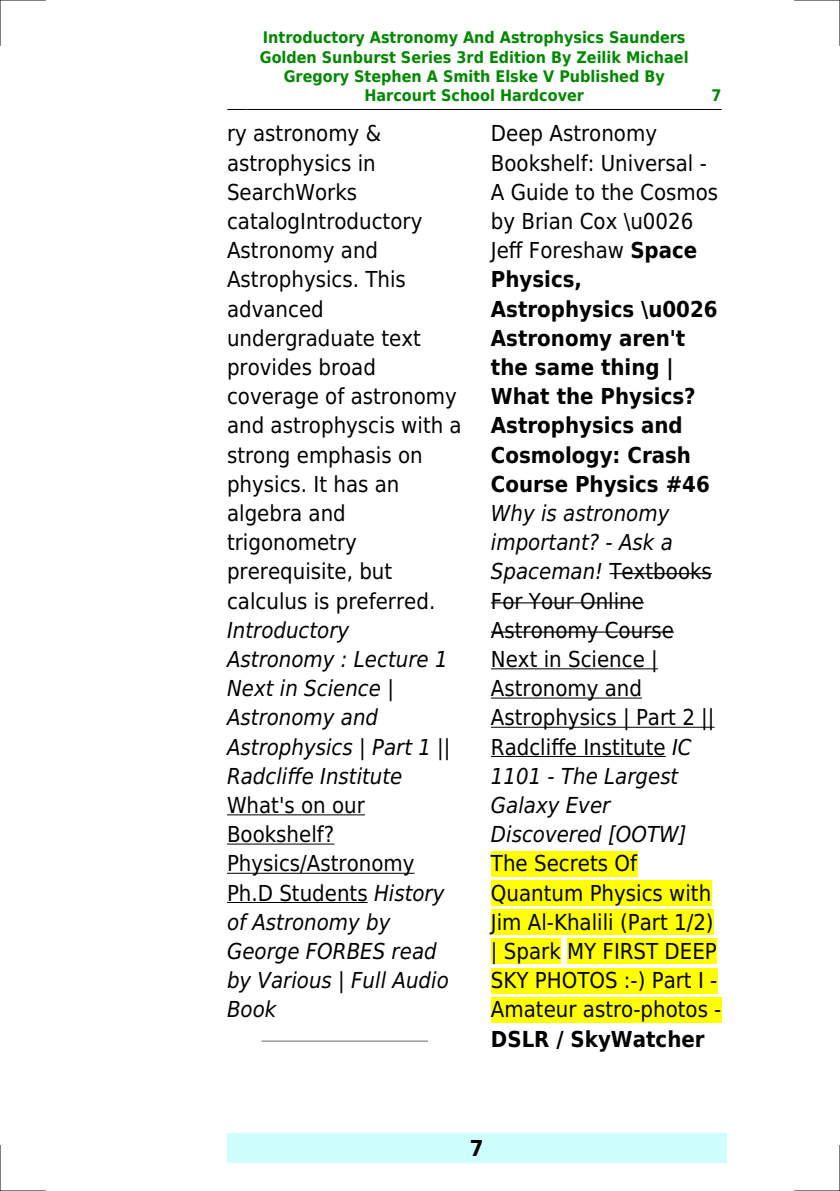
<style>
.page{position:relative;width:840px;height:1191px;background:#fff}
.page>*{position:absolute;margin:0;border:0;box-sizing:border-box;transform-origin:0 0}
.t1{font:22px/29.2px "DejaVu Sans Condensed";color:#000}
.t2{font:700 22px/29.2px "DejaVu Sans Condensed";color:#000}
.t3{font:italic 22px/29.2px "DejaVu Sans Condensed";color:#000}
.t4{font:700 16px/19.2px "DejaVu Sans Condensed";color:#080;text-align:center}
.s1{font-style:normal}
.s2{font-weight:400}
.s3{font-style:italic}
</style>
<div class="page">
<svg style="left:227px;top:109px;width:19px;height:1px"></svg>
<hr style="left:247px;top:109px;width:453px;height:1px;background:#000">
<svg style="left:701px;top:109px;width:19px;height:1px"></svg>
<div style="left:227px;top:1133px;width:499px;height:29px;background:#cffffc"></div>
<hr style="left:227px;top:814px;width:138px;height:1px;background:#000">
<hr style="left:227px;top:843px;width:107px;height:1px;background:#000">
<hr style="left:227px;top:872px;width:187px;height:1px;background:#000">
<hr style="left:227px;top:902px;width:140px;height:1px;background:#000">
<hr style="left:262px;top:1040px;width:165px;height:2px;background:#999">
<hr style="left:609px;top:573px;width:102px;height:1px;background:#000">
<hr style="left:490px;top:602px;width:153px;height:1px;background:#000">
<hr style="left:490px;top:631px;width:183px;height:1px;background:#000">
<hr style="left:490px;top:668px;width:167px;height:1px;background:#000">
<hr style="left:490px;top:697px;width:151px;height:1px;background:#000">
<hr style="left:490px;top:727px;width:224px;height:1px;background:#000">
<hr style="left:490px;top:756px;width:175px;height:1px;background:#000">
<div style="left:490px;top:851px;width:146px;height:25px;background:#ff0"></div>
<div style="left:490px;top:880px;width:221px;height:25px;background:#ff0"></div>
<div style="left:490px;top:909px;width:223px;height:26px;background:#ff0"></div>
<div style="left:490px;top:938px;width:70px;height:26px;background:#ff0"></div>
<div style="left:566px;top:938px;width:150px;height:26px;background:#ff0"></div>
<div style="left:490px;top:967px;width:227px;height:26px;background:#ff0"></div>
<div style="left:490px;top:997px;width:231px;height:25px;background:#ff0"></div>
<hr style="left:0;top:0;width:45px;height:1px;background:#000">
<hr style="left:794px;top:0;width:45px;height:1px;background:#000">
<hr style="left:0;top:1190px;width:45px;height:1px;background:#000">
<hr style="left:794px;top:1190px;width:45px;height:1px;background:#000">
<hr style="left:0;top:0;width:1px;height:45px;background:#000">
<hr style="left:0;top:1145px;width:1px;height:46px;background:#000">
<hr style="left:839px;top:0;width:1px;height:45px;background:#000">
<hr style="left:839px;top:1145px;width:1px;height:46px;background:#000">
<p class="t4" style="left:260px;top:28px;width:430px">Introductory Astronomy And Astrophysics Saunders Golden Sunburst Series 3rd Edition By Zeilik Michael Gregory Stephen A Smith Elske V Published By Harcourt School Hardcover</p>
<p class="t4" style="left:711px;top:86px;width:12px">7</p>
<p class="t1" style="left:227px;top:119px;width:236px">ry astronomy &amp; astrophysics in<br>SearchWorks catalogIntroductory<br>Astronomy and<br>Astrophysics. This advanced undergraduate text provides broad coverage of astronomy and astrophyscis with a strong emphasis on physics. It has an algebra and trigonometry prerequisite, but calculus is preferred.</p>
<p class="t3" style="left:227px;top:615px;width:225px">Introductory<br>Astronomy : Lecture 1<br>Next in Science |<br>Astronomy and<br>Astrophysics | Part 1 ||<br>Radcliffe Institute</p>
<p class="t3" style="left:227px;top:790px;width:223px"><span class="s1">What's on our<br>Bookshelf?<br>Physics/Astronomy<br>Ph.D Students</span> History of Astronomy by<br>George FORBES read by Various | Full Audio<br>Book</p>
<p class="t2" style="left:490px;top:119px;width:229px"><span class="s2">Deep Astronomy<br>Bookshelf: Universal -<br>A Guide to the Cosmos by Brian Cox \u0026<br>Jeff Foreshaw</span> Space<br>Physics,<br>Astrophysics \u0026<br>Astronomy aren't the same thing |<br>What the Physics?<br>Astrophysics and<br>Cosmology: Crash<br>Course Physics #46</p>
<p class="t1" style="left:490px;top:499px;width:225px"><span class="s3">Why is astronomy important? - Ask a<br>Spaceman!</span> Textbooks<br>For Your Online<br>Astronomy Course<br>Next in Science |<br>Astronomy and<br>Astrophysics | Part 2 ||<br>Radcliffe Institute <span class="s3">IC<br>1101 - The Largest<br>Galaxy Ever<br>Discovered [OOTW]</span></p>
<p class="t1" style="left:490px;top:849px;width:232px">The Secrets Of<br>Quantum Physics with<br>Jim Al-Khalili (Part 1/2) | Spark MY FIRST DEEP<br>SKY PHOTOS :-) Part I -<br>Amateur astro-photos -</p>
<p class="t2" style="left:490px;top:1024px;width:215px">DSLR / SkyWatcher</p>
<p class="t2" style="left:469px;top:1133px;width:15px">7</p>
</div>
